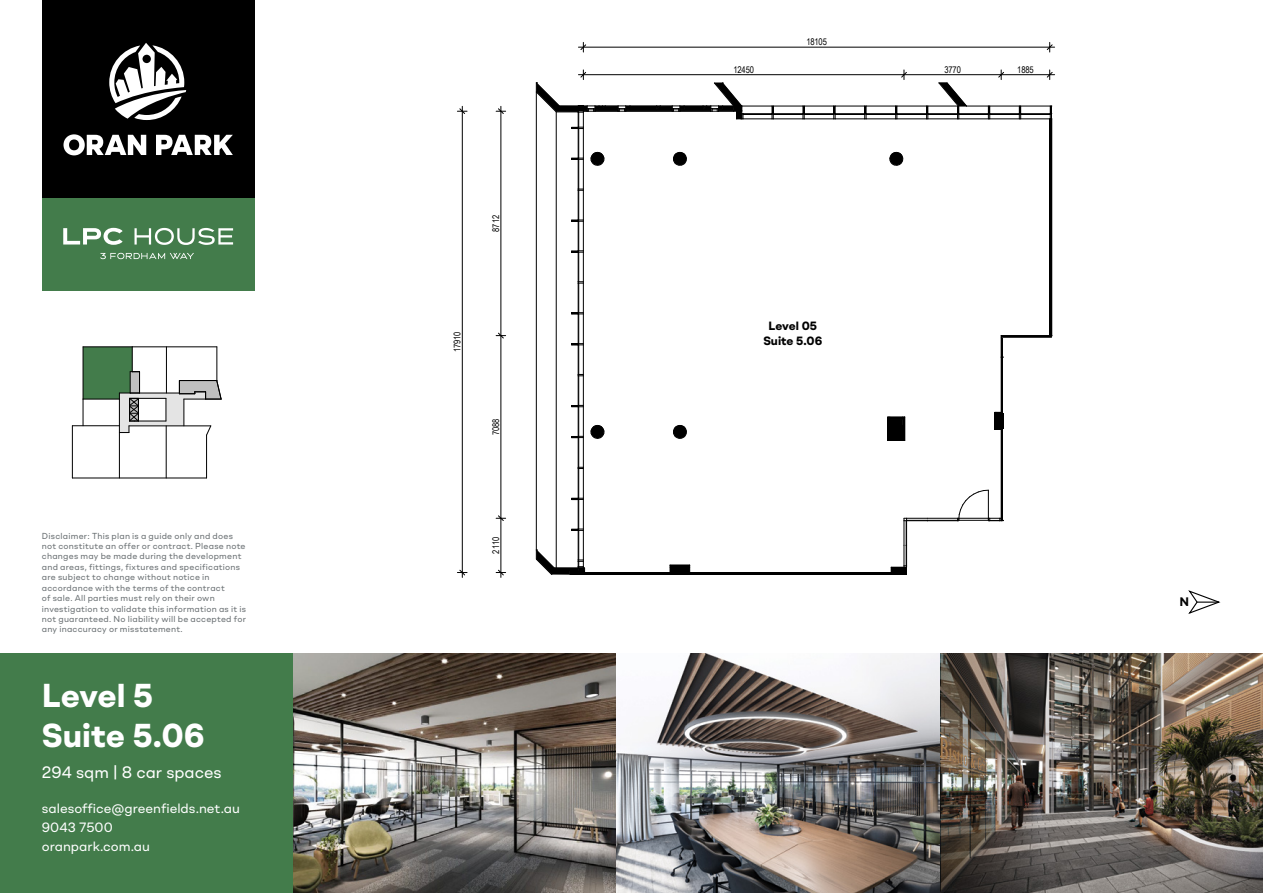
<style>
.page{position:relative;width:1263px;height:893px;background:#fff}
.page>*{position:absolute;margin:0;border:0;box-sizing:border-box;transform-origin:0 0}
.t1{font:700 33.15px/39.8px "Shape";color:#fff}
.t2{font:16.5px "Shape";color:#fff}
.t3{font:700 14.7px/19.6px "Yu Gothic UI";color:#000;text-align:center;scale:.96 1}
.t4{font:13.5px "Shape";color:#fff}
.t5{font:700 12.3px "Gotham";color:#000}
.t6{font:700 12px/14.4px "Shape";color:#000;text-align:center}
.t7{font:9.3px "Arial Narrow";letter-spacing:-.015em;color:#000}
.t8{font:8.7px/10.5px "Shape";letter-spacing:.025em;color:#696f72}
.t9{font:6px "Helvetica";letter-spacing:-.005em;color:#808080}
</style>
<div class="page">
<div style="left:0;top:653px;width:293px;height:240px;background:#437c4b"></div>
<img style="left:293px;top:653px;width:970px;height:240px">
<div style="left:42px;top:197px;width:212px;height:93px;background:#437c4b"></div>
<div style="left:42px;top:0;width:212px;height:198px;background:#000"></div>
<svg style="left:109px;top:43px;width:77px;height:77px"></svg>
<svg style="left:63px;top:134px;width:170px;height:21px"></svg>
<hr style="left:584px;top:575px;width:86px;height:1px;background:#000">
<hr style="left:1001px;top:429px;width:2px;height:90px;background:#000">
<hr style="left:1001px;top:357px;width:2px;height:56px;background:#000">
<hr style="left:1052px;top:119px;width:1px;height:217px;background:#000">
<hr style="left:690px;top:575px;width:201px;height:1px;background:#000">
<hr style="left:897px;top:106px;width:30px;height:1px;background:#000">
<hr style="left:866px;top:106px;width:30px;height:1px;background:#000">
<hr style="left:835px;top:106px;width:30px;height:1px;background:#000">
<hr style="left:804px;top:106px;width:30px;height:1px;background:#000">
<hr style="left:773px;top:106px;width:30px;height:1px;background:#000">
<hr style="left:556px;top:112px;width:1px;height:456px;background:#000">
<hr style="left:536px;top:92px;width:1px;height:458px;background:#000">
<hr style="left:897px;top:113px;width:30px;height:1px;background:#000">
<hr style="left:897px;top:114px;width:30px;height:1px;background:#000">
<hr style="left:866px;top:113px;width:30px;height:1px;background:#000">
<hr style="left:866px;top:114px;width:30px;height:1px;background:#000">
<hr style="left:835px;top:113px;width:30px;height:1px;background:#000">
<hr style="left:835px;top:114px;width:30px;height:1px;background:#000">
<hr style="left:804px;top:113px;width:30px;height:1px;background:#000">
<hr style="left:804px;top:114px;width:30px;height:1px;background:#000">
<hr style="left:773px;top:113px;width:30px;height:1px;background:#000">
<hr style="left:773px;top:114px;width:30px;height:1px;background:#000">
<hr style="left:897px;top:119px;width:30px;height:1px;background:#000">
<hr style="left:866px;top:119px;width:30px;height:1px;background:#000">
<hr style="left:835px;top:119px;width:30px;height:1px;background:#000">
<hr style="left:804px;top:119px;width:30px;height:1px;background:#000">
<hr style="left:773px;top:119px;width:30px;height:1px;background:#000">
<svg style="left:895px;top:106px;width:3px;height:14px"></svg>
<svg style="left:864px;top:106px;width:3px;height:14px"></svg>
<svg style="left:833px;top:106px;width:3px;height:14px"></svg>
<svg style="left:803px;top:106px;width:2px;height:14px"></svg>
<hr style="left:1001px;top:335px;width:49px;height:1px;background:#000">
<hr style="left:584px;top:572px;width:86px;height:1px;background:#000">
<hr style="left:584px;top:574px;width:86px;height:1px;background:#000">
<hr style="left:584px;top:573px;width:86px;height:1px;background:#000">
<hr style="left:1049px;top:119px;width:1px;height:217px;background:#000">
<hr style="left:1051px;top:119px;width:1px;height:217px;background:#000">
<hr style="left:1050px;top:119px;width:1px;height:217px;background:#000">
<svg style="left:1001px;top:336px;width:52px;height:22px"></svg>
<hr style="left:927px;top:520px;width:30px;height:1px;background:#000">
<hr style="left:927px;top:518px;width:30px;height:1px;background:#000">
<svg style="left:891px;top:518px;width:37px;height:57px"></svg>
<svg style="left:957px;top:490px;width:46px;height:31px"></svg>
<hr style="left:690px;top:572px;width:201px;height:1px;background:#000">
<hr style="left:690px;top:574px;width:201px;height:1px;background:#000">
<hr style="left:690px;top:573px;width:201px;height:1px;background:#000">
<svg style="left:670px;top:565px;width:20px;height:10px"></svg>
<hr style="left:578px;top:190px;width:1px;height:30px;background:#000">
<hr style="left:578px;top:221px;width:1px;height:30px;background:#000">
<hr style="left:578px;top:252px;width:1px;height:30px;background:#000">
<hr style="left:578px;top:283px;width:1px;height:30px;background:#000">
<hr style="left:583px;top:190px;width:1px;height:30px;background:#000">
<hr style="left:583px;top:221px;width:1px;height:30px;background:#000">
<hr style="left:583px;top:252px;width:1px;height:30px;background:#000">
<hr style="left:583px;top:283px;width:1px;height:30px;background:#000">
<svg style="left:571px;top:220px;width:13px;height:2px"></svg>
<svg style="left:571px;top:251px;width:13px;height:2px"></svg>
<svg style="left:578px;top:281px;width:6px;height:3px"></svg>
<hr style="left:578px;top:314px;width:1px;height:30px;background:#000">
<hr style="left:578px;top:468px;width:1px;height:30px;background:#000">
<hr style="left:578px;top:499px;width:1px;height:30px;background:#000">
<hr style="left:578px;top:530px;width:1px;height:30px;background:#000">
<hr style="left:583px;top:314px;width:1px;height:30px;background:#000">
<hr style="left:583px;top:468px;width:1px;height:30px;background:#000">
<hr style="left:583px;top:499px;width:1px;height:30px;background:#000">
<hr style="left:583px;top:530px;width:1px;height:30px;background:#000">
<svg style="left:571px;top:312px;width:13px;height:3px"></svg>
<svg style="left:571px;top:343px;width:13px;height:126px"></svg>
<svg style="left:571px;top:498px;width:13px;height:2px"></svg>
<svg style="left:571px;top:529px;width:13px;height:2px"></svg>
<hr style="left:578px;top:159px;width:1px;height:30px;background:#000">
<hr style="left:583px;top:159px;width:1px;height:30px;background:#000">
<svg style="left:887px;top:417px;width:18px;height:24px"></svg>
<svg style="left:889px;top:152px;width:14px;height:14px"></svg>
<svg style="left:591px;top:425px;width:13px;height:14px"></svg>
<svg style="left:673px;top:425px;width:14px;height:14px"></svg>
<svg style="left:994px;top:412px;width:9px;height:18px"></svg>
<svg style="left:536px;top:550px;width:49px;height:25px"></svg>
<hr style="left:578px;top:74px;width:326px;height:1px;background:#000">
<svg style="left:536px;top:70px;width:238px;height:96px"></svg>
<hr style="left:904px;top:74px;width:97px;height:1px;background:#000">
<svg style="left:901px;top:70px;width:6px;height:10px"></svg>
<hr style="left:1001px;top:74px;width:53px;height:1px;background:#000">
<svg style="left:926px;top:70px;width:127px;height:50px"></svg>
<hr style="left:578px;top:47px;width:476px;height:1px;background:#000">
<svg style="left:1046px;top:42px;width:7px;height:10px"></svg>
<svg style="left:580px;top:42px;width:6px;height:10px"></svg>
<hr style="left:501px;top:518px;width:1px;height:59px;background:#000">
<svg style="left:496px;top:569px;width:10px;height:7px"></svg>
<hr style="left:501px;top:336px;width:1px;height:182px;background:#000">
<svg style="left:496px;top:515px;width:10px;height:6px"></svg>
<hr style="left:501px;top:106px;width:1px;height:230px;background:#000">
<svg style="left:496px;top:332px;width:10px;height:7px"></svg>
<svg style="left:496px;top:108px;width:10px;height:6px"></svg>
<hr style="left:462px;top:106px;width:1px;height:471px;background:#000">
<svg style="left:457px;top:569px;width:10px;height:7px"></svg>
<svg style="left:457px;top:108px;width:10px;height:6px"></svg>
<svg style="left:1188px;top:590px;width:32px;height:24px"></svg>
<hr style="left:132px;top:346px;width:85px;height:1px;background:#000">
<hr style="left:206px;top:435px;width:1px;height:43px;background:#000">
<hr style="left:72px;top:477px;width:135px;height:1px;background:#000">
<hr style="left:72px;top:426px;width:1px;height:52px;background:#000">
<hr style="left:72px;top:425px;width:47px;height:1px;background:#000">
<hr style="left:119px;top:399px;width:1px;height:79px;background:#000">
<hr style="left:166px;top:426px;width:1px;height:52px;background:#000">
<svg style="left:83px;top:347px;width:139px;height:89px"></svg>
<svg style="left:63px;top:228px;width:60px;height:17px"></svg>
<svg style="left:135px;top:228px;width:98px;height:17px"></svg>
<svg style="left:100px;top:253px;width:94px;height:6px"></svg>
<p class="t8" style="left:42px;top:530px;width:206px">Disclaimer: This plan is a guide only and does not constitute an offer or contract. Please note changes may be made during the development and areas, fittings, fixtures and specifications are subject to change without notice in accordance with the terms of the contract<br>of sale. All parties must rely on their own investigation to validate this information as it is not guaranteed. No liability will be accepted for any inaccuracy or misstatement.</p>
<p class="t9" style="left:36px;top:535px;width:79px">PROUDLY DEVELOPED BY</p>
<p class="t9" style="left:197px;top:535px;width:36px">ARCHITECT</p>
<h1 class="t1" style="left:42px;top:674px;width:164px">Level 5<br>Suite 5.06</h1>
<h2 class="t2" style="left:42px;top:761px;width:181px">294 sqm | 8 car spaces</h2>
<h3 class="t4" style="left:42px;top:799px;width:199px">salesoffice@greenfields.net.au</h3>
<h3 class="t4" style="left:42px;top:819px;width:72px">9043 7500</h3>
<h3 class="t4" style="left:42px;top:837px;width:109px">oranpark.com.au</h3>
<p class="t7" style="left:489px;top:232px;width:18px;rotate:-90deg">8712</p>
<p class="t7" style="left:450px;top:352px;width:22px;rotate:-90deg">17910</p>
<p class="t7" style="left:489px;top:435px;width:18px;rotate:-90deg">7088</p>
<p class="t7" style="left:489px;top:554px;width:18px;rotate:-90deg">2110</p>
<p class="t7" style="left:806px;top:35px;width:22px">18105</p>
<p class="t7" style="left:733px;top:63px;width:22px">12450</p>
<p class="t7" style="left:944px;top:63px;width:18px">3770</p>
<p class="t7" style="left:1017px;top:63px;width:18px">1885</p>
<h3 class="t3" style="left:758px;top:308px;width:67px">Level 05<br>Suite 5.06</h3>
<h3 class="t6" style="left:763px;top:319px;width:60px">Level 05<br>Suite 5.06</h3>
<h3 class="t5" style="left:1179px;top:594px;width:11px">N</h3>
</div>
